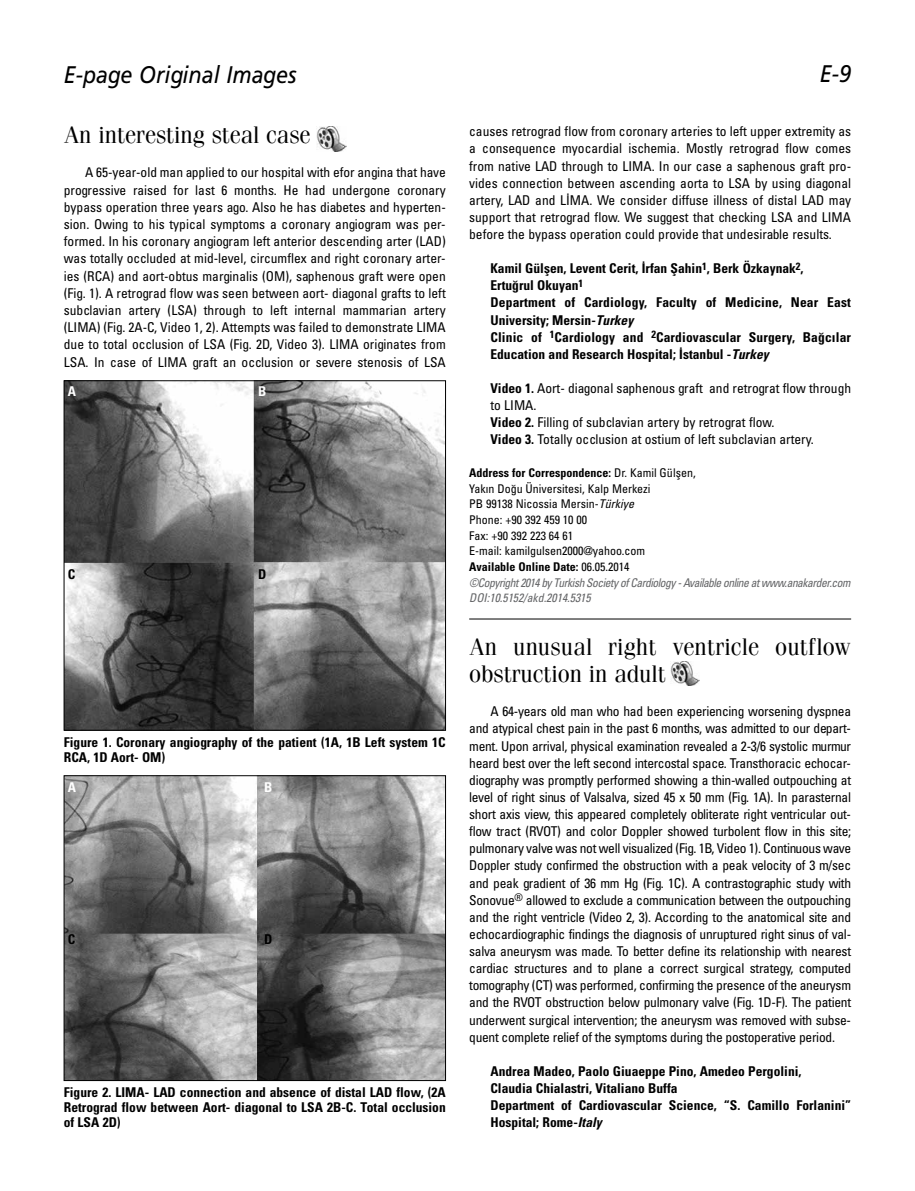
<style>
.page{position:relative;width:915px;height:1191px;background:#fff}
.page>*{position:absolute;margin:0;border:0;box-sizing:border-box;transform-origin:0 0}
.t1{font:24px/27.2px "Fenice Tr";color:#000}
.t2{font:24px "Frutiger Italic Tr";color:#000;scale:.9 1}
.t3{font:13.5px/17.1px "Univers Condensed Tr";color:#000;text-align:justify}
.t4{font:13.5px/17.1px "Univers Cond Bd Tr";color:#000}
.t5{font:13.5px "Univers Cond Bd Tr";color:#fff}
.t6{font:12px/15.6px "Univers Condensed Tr";color:#000}
.t7{font:12px/15.6px "Univers Cond Ita Tr";letter-spacing:-.04em;color:#636466;scale:.96 1}
.t8{font:12px "Univers Cond Bd Tr";color:#000}
.s1{font-family:"Univers Cond Bd Ita Tr"}
.s2{font-family:"Univers Cond Bd Tr"}
.s3{font-family:"Univers Condensed Tr"}
.s4{font-family:"Univers Cond Ita Tr"}
</style>
<div class="page">
<hr style="left:469px;top:619px;width:381px;height:1px;background:#000">
<img style="left:317px;top:126px;width:29px;height:25px">
<img style="left:66px;top:382px;width:377px;height:346px">
<div style="left:64px;top:380px;width:381px;height:350px;border:1px solid #000"></div>
<img style="left:66px;top:777px;width:377px;height:301px">
<div style="left:64px;top:775px;width:381px;height:305px;border:1px solid #000"></div>
<img style="left:670px;top:661px;width:29px;height:25px">
<h1 class="t2" style="left:64px;top:61px;width:260px">E-page Original Images</h1>
<h1 class="t2" style="left:819px;top:59px;width:36px">E-9</h1>
<h1 class="t1" style="left:64px;top:121px;width:248px">An interesting steal case</h1>
<p class="t3" style="left:64px;top:164px;width:383px;text-indent:21px">A 65-year-old man applied to our hospital with efor angina that have progressive raised for last 6 months. He had undergone coronary bypass operation three years ago. Also he has diabetes and hyperten&shy;sion. Owing to his typical symptoms a coronary angiogram was per&shy;formed. In his coronary angiogram left anterior descending arter (LAD) was totally occluded at mid-level, circumflex and right coronary arter&shy;ies (RCA) and aort-obtus marginalis (OM), saphenous graft were open (Fig. 1). A retrograd flow was seen between aort- diagonal grafts to left subclavian artery (LSA) through to left internal mammarian artery (LIMA) (Fig. 2A-C, Video 1, 2). Attempts was failed to demonstrate LIMA due to total occlusion of LSA (Fig. 2D, Video 3). LIMA originates from LSA. In case of LIMA graft an occlusion or severe stenosis of LSA</p>
<p class="t3" style="left:469px;top:123px;width:383px">causes retrograd flow from coronary arteries to left upper extremity as a consequence myocardial ischemia. Mostly retrograd flow comes from native LAD through to LIMA. In our case a saphenous graft pro&shy;vides connection between ascending aorta to LSA by using diagonal artery, LAD and LİMA. We consider diffuse illness of distal LAD may support that retrograd flow. We suggest that checking LSA and LIMA before the bypass operation could provide that undesirable results.</p>
<p class="t4" style="left:490px;top:260px;width:362px">Kamil Gülşen, Levent Cerit, İrfan Şahin<sup>1</sup>, Berk Özkaynak<sup>2</sup>,<br>Ertuğrul Okuyan<sup>1<br></sup>Department of Cardiology, Faculty of Medicine, Near East University; Mersin-<span class="s1">Turkey<br></span>Clinic of <sup>1</sup>Cardiology and <sup>2</sup>Cardiovascular Surgery, Bağcılar Education and Research Hospital; İstanbul -<span class="s1">Turkey</span></p>
<p class="t3" style="left:490px;top:379px;width:362px;text-align:left"><span class="s2">Video 1.</span> Aort- diagonal saphenous graft and retrograt flow through to LIMA.<br><span class="s2">Video 2.</span> Filling of subclavian artery by retrograt flow.<br><span class="s2">Video 3.</span> Totally occlusion at ostium of left subclavian artery.</p>
<p class="t8" style="left:469px;top:465px;width:228px">Address for Correspondence: <span class="s3">Dr. Kamil Gülşen,</span></p>
<p class="t6" style="left:469px;top:480px;width:183px">Yakın Doğu Üniversitesi, Kalp Merkezi<br>PB 99138 Nicossia Mersin-<span class="s4">Türkiye<br></span>Phone: +90 392 459 10 00<br>Fax: +90 392 223 64 61<br>E-mail: kamilgulsen2000@yahoo.com</p>
<p class="t8" style="left:469px;top:559px;width:162px">Available Online Date: <span class="s3">06.05.2014</span></p>
<p class="t7" style="left:469px;top:574px;width:398px">©Copyright 2014 by Turkish Society of Cardiology - Available online at www.anakarder.com<br>DOI:10.5152/akd.2014.5315</p>
<h1 class="t1" style="left:469px;top:633px;width:383px">An unusual right ventricle outflow obstruction in adult</h1>
<p class="t3" style="left:469px;top:702px;width:383px;text-indent:21px">A 64-years old man who had been experiencing worsening dyspnea and atypical chest pain in the past 6 months, was admitted to our depart&shy;ment. Upon arrival, physical examination revealed a 2-3/6 systolic murmur heard best over the left second intercostal space. Transthoracic echocar&shy;diography was promptly performed showing a thin-walled outpouching at level of right sinus of Valsalva, sized 45 x 50 mm (Fig. 1A). In parasternal short axis view, this appeared completely obliterate right ventricular out&shy;flow tract (RVOT) and color Doppler showed turbolent flow in this site; pulmonary valve was not well visualized (Fig. 1B, Video 1). Continuous wave Doppler study confirmed the obstruction with a peak velocity of 3 m/sec and peak gradient of 36 mm Hg (Fig. 1C). A contrastographic study with Sonovue<sup>®</sup> allowed to exclude a communication between the outpouching and the right ventricle (Video 2, 3). According to the anatomical site and echocardiographic findings the diagnosis of unruptured right sinus of val&shy;salva aneurysm was made. To better define its relationship with nearest cardiac structures and to plane a correct surgical strategy, computed tomography (CT) was performed, confirming the presence of the aneurysm and the RVOT obstruction below pulmonary valve (Fig. 1D-F). The patient underwent surgical intervention; the aneurysm was removed with subse&shy;quent complete relief of the symptoms during the postoperative period.</p>
<p class="t4" style="left:490px;top:1062px;width:362px">Andrea Madeo, Paolo Giuaeppe Pino, Amedeo Pergolini,<br>Claudia Chialastri, Vitaliano Buffa<br>Department of Cardiovascular Science, “S. Camillo Forlanini” Hospital; Rome-<span class="s1">Italy</span></p>
<p class="t5" style="left:68px;top:383px;width:10px">A</p>
<p class="t5" style="left:258px;top:383px;width:10px">B</p>
<p class="t4" style="left:68px;top:565px;width:9px">C</p>
<p class="t4" style="left:258px;top:565px;width:10px">D</p>
<p class="t4" style="left:64px;top:734px;width:383px;line-height:15px">Figure 1. Coronary angiography of the patient (1A, 1B Left system 1C<br>RCA, 1D Aort- OM)</p>
<p class="t5" style="left:68px;top:778px;width:10px">A</p>
<p class="t5" style="left:264px;top:778px;width:10px">B</p>
<p class="t4" style="left:68px;top:930px;width:9px">C</p>
<p class="t4" style="left:264px;top:930px;width:10px">D</p>
<p class="t4" style="left:64px;top:1084px;width:383px;line-height:15px;text-align:justify">Figure 2. LIMA- LAD connection and absence of distal LAD flow, (2A Retrograd flow between Aort- diagonal to LSA 2B-C. Total occlusion of LSA 2D)</p>
</div>
